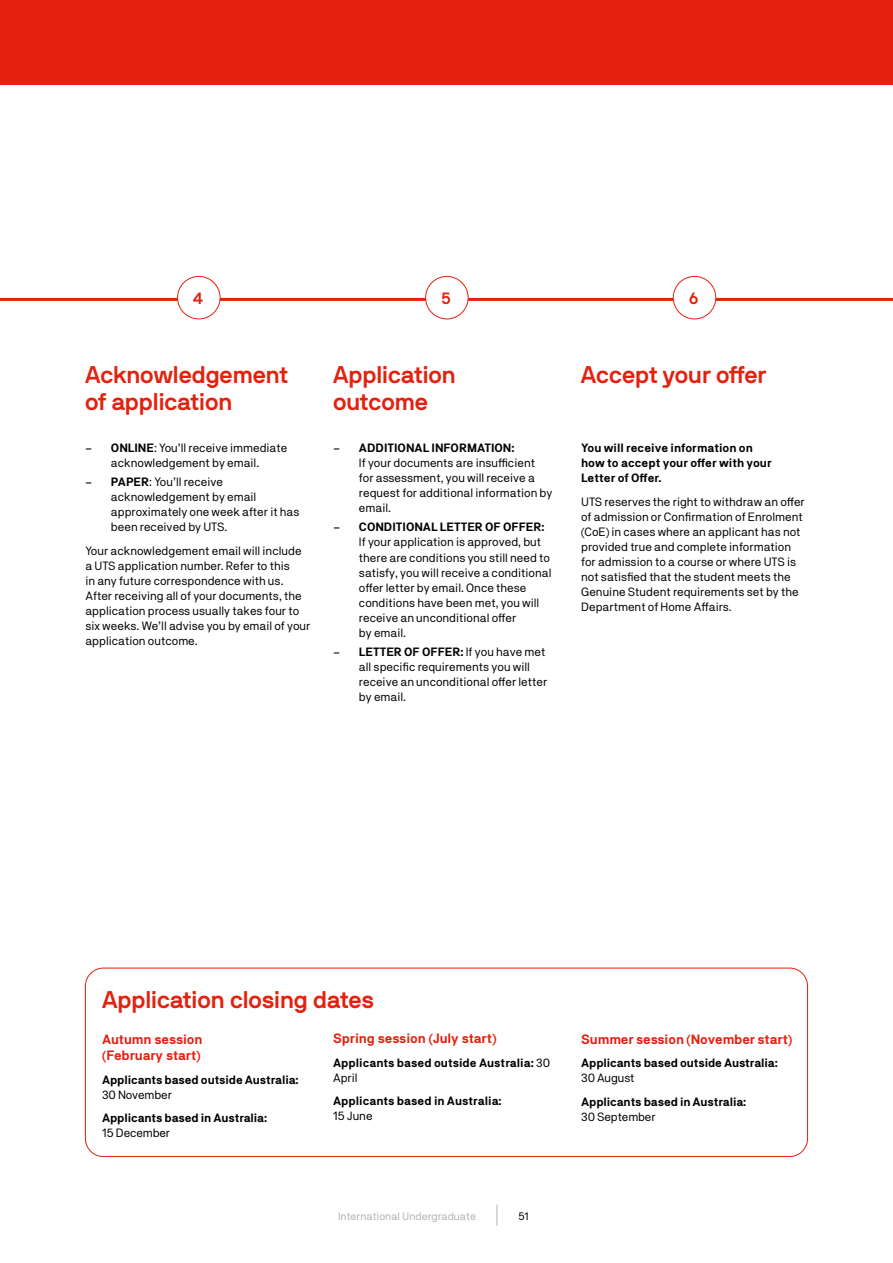
<style>
.page{position:relative;width:893px;height:1263px;background:#fff}
.page>*{position:absolute;margin:0;border:0;box-sizing:border-box;transform-origin:0 0}
.t1{font:700 24px/27px "NB International Pro";color:#e4200e}
.t2{font:700 16.5px "NB International Pro";color:#e4200e}
.t3{font:700 13.5px/16.5px "NB Akademie";letter-spacing:-.01em;color:#e4200e}
.t4{font:12px/15px "NB Akademie";color:#000}
.t5{font:700 12px/15px "NB Akademie";letter-spacing:-.01em;color:#000}
.t6{font:10.8px "NB Akademie";color:#b1b2b3}
.t7{font:10.8px "NB Akademie";color:#000}
.s1{font-family:"NB International Pro"}
.s2{font-weight:700}
.s3{font-weight:400}
</style>
<div class="page">
<hr style="left:0;top:298px;width:893px;height:3px;background:#e4200e">
<div style="left:178px;top:276px;width:42px;height:43px;background:#fff;border-radius:50%"></div>
<div style="left:177px;top:276px;width:43px;height:43px;border:1px solid #e4200e;border-radius:50%"></div>
<div style="left:426px;top:276px;width:42px;height:43px;background:#fff;border-radius:50%"></div>
<div style="left:425px;top:276px;width:43px;height:43px;border:1px solid #e4200e;border-radius:50%"></div>
<div style="left:673px;top:276px;width:43px;height:43px;background:#fff;border-radius:50%"></div>
<div style="left:673px;top:276px;width:43px;height:43px;border:1px solid #e4200e;border-radius:50%"></div>
<div style="left:85px;top:968px;width:723px;height:189px;border:1px solid #e4200e;border-radius:18px"></div>
<div style="left:0;top:0;width:893px;height:85px;background:#e4200e"></div>
<svg style="left:497px;top:1204px;width:1px;height:22px"></svg>
<h2 class="t2" style="left:193px;top:289px;width:11px">4</h2>
<h2 class="t2" style="left:442px;top:289px;width:11px">5</h2>
<h2 class="t2" style="left:689px;top:289px;width:11px">6</h2>
<h1 class="t1" style="left:85px;top:360px;width:205px">Acknowledgement of application</h1>
<h1 class="t1" style="left:333px;top:360px;width:124px">Application outcome</h1>
<h1 class="t1" style="left:581px;top:360px;width:187px">Accept your offer</h1>
<p class="t4" style="left:85px;top:440px;width:203px;text-align:center"><span class="s1">–</span> <span class="s2">ONLINE</span>: You’ll receive immediate acknowledgement by email.</p>
<p class="t4" style="left:111px;top:475px;width:190px;text-indent:-26px"><span class="s1">–</span> <span class="s2">PAPER</span>: You’ll receive acknowledgement by email approximately one week after it has been received by UTS.</p>
<p class="t4" style="left:85px;top:543px;width:227px">Your acknowledgement email will include a UTS application number. Refer to this<br>in any future correspondence with us.<br>After receiving all of your documents, the application process usually takes four to six weeks. We’ll advise you by email of your application outcome.</p>
<p class="t4" style="left:359px;top:440px;width:195px;text-indent:-26px"><span class="s1">–</span> <span class="s2">ADDITIONAL INFORMATION:<br></span>If your documents are insufficient for assessment, you will receive a request for additional information by email.</p>
<p class="t4" style="left:359px;top:520px;width:194px;text-indent:-26px"><span class="s1">–</span> <span class="s2">CONDITIONAL LETTER OF OFFER:<br></span>If your application is approved, but there are conditions you still need to satisfy, you will receive a conditional offer letter by email. Once these conditions have been met, you will receive an unconditional offer<br>by email.</p>
<p class="t4" style="left:359px;top:644px;width:190px;text-indent:-26px"><span class="s1">–</span> <span class="s2">LETTER OF OFFER:</span> If you have met all specific requirements you will receive an unconditional offer letter by email.</p>
<p class="t5" style="left:581px;top:440px;width:192px">You will receive information on how to accept your offer with your<br>Letter of Offer.</p>
<p class="t4" style="left:581px;top:494px;width:225px">UTS reserves the right to withdraw an offer of admission or Confirmation of Enrolment (CoE) in cases where an applicant has not provided true and complete information for admission to a course or where UTS is not satisfied that the student meets the Genuine Student requirements set by the Department of Home Affairs.</p>
<h1 class="t1" style="left:102px;top:985px;width:273px">Application closing dates</h1>
<p class="t3" style="left:102px;top:1030px;width:102px">Autumn session (February start)</p>
<p class="t5" style="left:102px;top:1072px;width:198px">Applicants based outside Australia:</p>
<p class="t4" style="left:102px;top:1087px;width:71px">30 November</p>
<p class="t5" style="left:102px;top:1110px;width:167px">Applicants based in Australia:</p>
<p class="t4" style="left:102px;top:1125px;width:70px">15 December</p>
<p class="t3" style="left:333px;top:1030px;width:165px">Spring session (July start)</p>
<p class="t5" style="left:333px;top:1055px;width:219px">Applicants based outside Australia: <span class="s3">30<br>April</span></p>
<p class="t5" style="left:333px;top:1093px;width:170px">Applicants based in Australia:</p>
<p class="t4" style="left:333px;top:1108px;width:41px">15 June</p>
<p class="t6" style="left:338px;top:1209px;width:139px">International Undergraduate</p>
<p class="t7" style="left:518px;top:1209px;width:12px">51</p>
<p class="t3" style="left:581px;top:1030px;width:213px">Summer session (November start)</p>
<p class="t5" style="left:581px;top:1055px;width:198px">Applicants based outside Australia:</p>
<p class="t4" style="left:581px;top:1070px;width:55px">30 August</p>
<p class="t5" style="left:581px;top:1094px;width:167px">Applicants based in Australia:</p>
<p class="t4" style="left:581px;top:1109px;width:76px">30 September</p>
</div>
